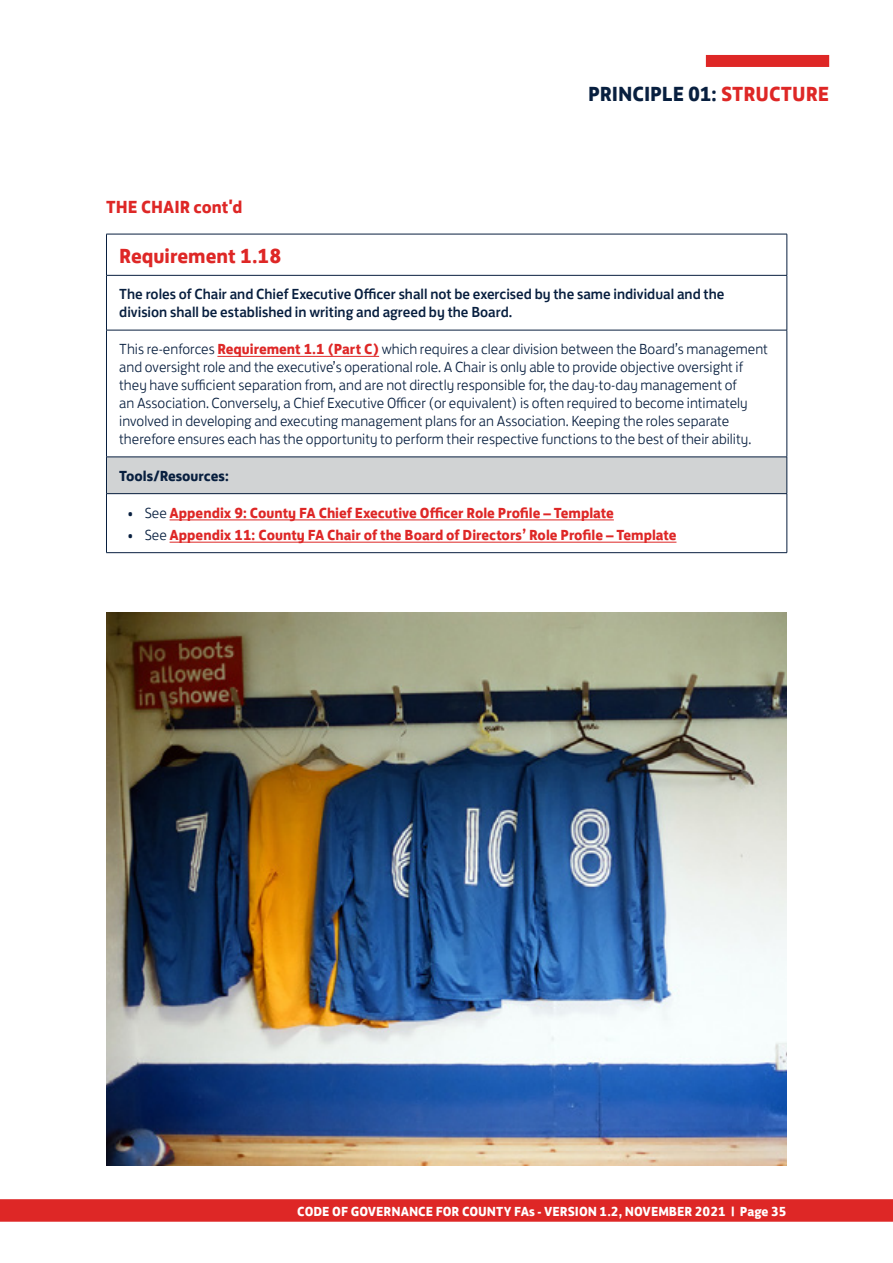
<style>
.page{position:relative;width:893px;height:1263px;background:#fff}
.page>*{position:absolute;margin:0;border:0;box-sizing:border-box;transform-origin:0 0}
.t1{font:700 21px "FS Jack";letter-spacing:-.005em;color:#081f3f}
.t2{font:700 21px "FS Jack";color:#de2726}
.t3{font:700 18px "FS Jack";color:#de2726}
.t4{font:300 15px/18px "FS Jack";color:#081f3f}
.t5{font:500 15px/18px "FS Jack";color:#081f3f}
.t6{font:700 15px "FS Jack";color:#de2726}
.t7{font:700 15px "FS Jack";color:#081f3f}
.t8{font:700 13.5px "FS Jack";color:#fff}
.s1{color:#de2726}
.s2{font-weight:700;color:#de2726}
.s3{font-weight:300;color:#081f3f}
</style>
<div class="page">
<div style="left:0;top:1199px;width:893px;height:23px;background:#de2726"></div>
<div style="left:706px;top:55px;width:123px;height:12px;background:#de2726"></div>
<div style="left:106px;top:457px;width:681px;height:37px;background:#d1d3d4"></div>
<hr style="left:787px;top:457px;width:1px;height:36px;background:#081f3f">
<hr style="left:106px;top:494px;width:1px;height:58px;background:#081f3f">
<hr style="left:787px;top:494px;width:1px;height:58px;background:#081f3f">
<hr style="left:106px;top:457px;width:1px;height:36px;background:#081f3f">
<hr style="left:106px;top:493px;width:681px;height:1px;background:#081f3f">
<hr style="left:106px;top:552px;width:681px;height:1px;background:#081f3f">
<hr style="left:106px;top:275px;width:1px;height:55px;background:#081f3f">
<hr style="left:787px;top:275px;width:1px;height:55px;background:#081f3f">
<hr style="left:106px;top:330px;width:681px;height:1px;background:#081f3f">
<hr style="left:106px;top:330px;width:1px;height:127px;background:#081f3f">
<hr style="left:787px;top:330px;width:1px;height:127px;background:#081f3f">
<hr style="left:106px;top:457px;width:681px;height:1px;background:#081f3f">
<hr style="left:106px;top:234px;width:681px;height:1px;background:#081f3f">
<hr style="left:106px;top:234px;width:1px;height:41px;background:#081f3f">
<hr style="left:787px;top:234px;width:1px;height:41px;background:#081f3f">
<hr style="left:106px;top:275px;width:681px;height:1px;background:#081f3f">
<hr style="left:217px;top:356px;width:162px;height:1px;background:#de2726">
<hr style="left:170px;top:519px;width:444px;height:1px;background:#de2726">
<hr style="left:170px;top:542px;width:506px;height:1px;background:#de2726">
<img style="left:106px;top:612px;width:681px;height:553px">
<p class="t3" style="left:106px;top:191px;width:138px">THE CHAIR cont'd</p>
<h1 class="t1" style="left:588px;top:76px;width:242px">PRINCIPLE 01: <span class="s1">STRUCTURE</span></h1>
<h1 class="t2" style="left:119px;top:238px;width:164px">Requirement 1.18</h1>
<p class="t5" style="left:119px;top:284px;width:607px">The roles of Chair and Chief Executive Officer shall not be exercised by the same individual and the division shall be established in writing and agreed by the Board.</p>
<p class="t4" style="left:119px;top:339px;width:650px">This re-enforces <span class="s2">Requirement 1.1 (Part C)</span> which requires a clear division between the Board’s management and oversight role and the executive’s operational role. A Chair is only able to provide objective oversight if they have sufficient separation from, and are not directly responsible for, the day-to-day management of<br>an Association. Conversely, a Chief Executive Officer (or equivalent) is often required to become intimately involved in developing and executing management plans for an Association. Keeping the roles separate therefore ensures each has the opportunity to perform their respective functions to the best of their ability.</p>
<p class="t7" style="left:119px;top:463px;width:111px">Tools/Resources:</p>
<p class="t6" style="left:128px;top:500px;width:488px"><span class="s3">• See</span> Appendix 9: County FA Chief Executive Officer Role Profile – Template</p>
<p class="t6" style="left:128px;top:522px;width:550px"><span class="s3">• See</span> Appendix 11: County FA Chair of the Board of Directors’ Role Profile – Template</p>
<p class="t8" style="left:297px;top:1200px;width:491px">CODE OF GOVERNANCE FOR COUNTY FAs - VERSION 1.2, NOVEMBER 2021 | Page 35</p>
</div>
